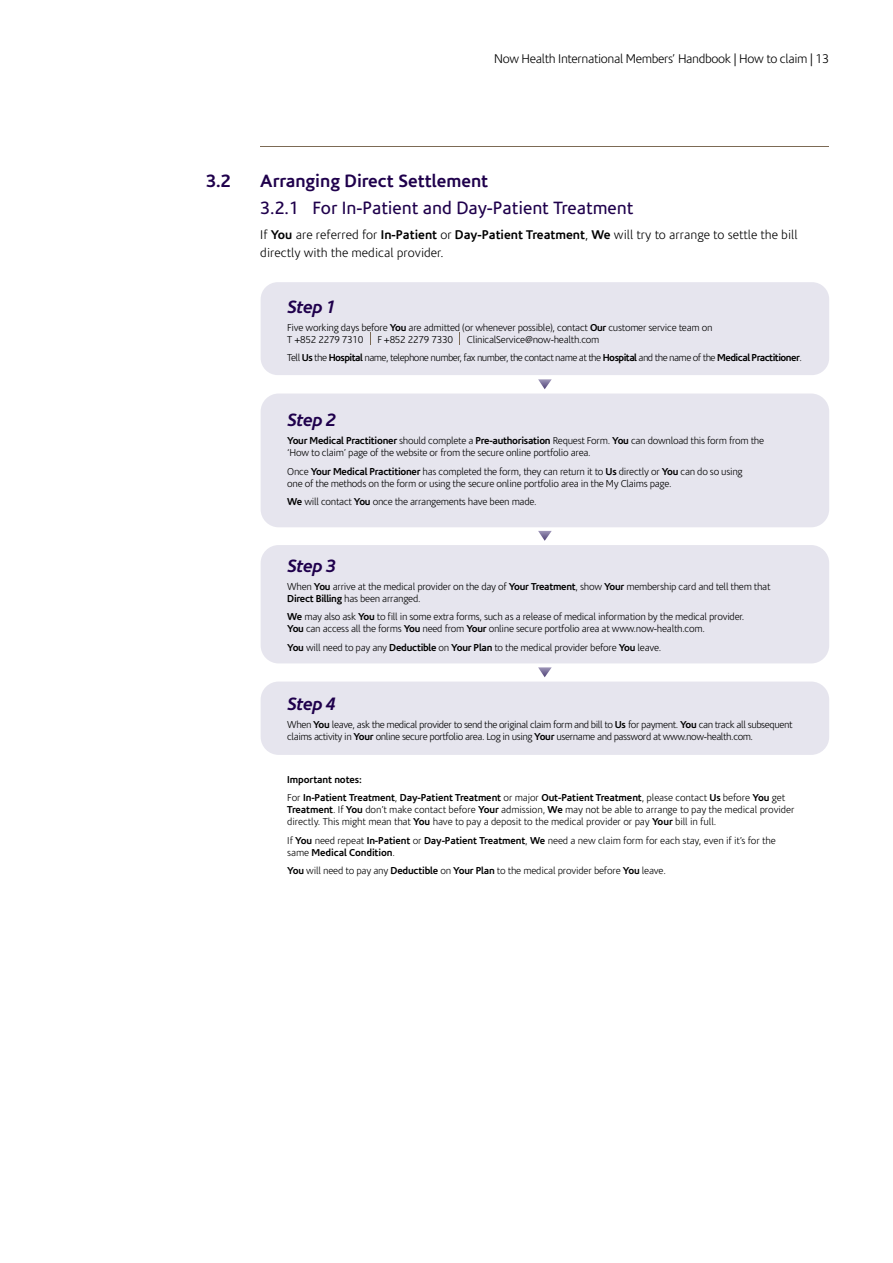
<style>
.page{position:relative;width:893px;height:1263px;background:#fff}
.page>*{position:absolute;margin:0;border:0;box-sizing:border-box;transform-origin:0 0}
.t1{font:18px "Corisande";color:#1f004c}
.t2{font:700 18px "Corisande";color:#1f004c}
.t3{font:italic 700 18px "Corisande";letter-spacing:-.025em;color:#1f004c}
.t4{font:300 12.75px/18px "Corisande";color:#000}
.t5{font:300 12.75px "Corisande";letter-spacing:-.025em;color:#000}
.t6{font:300 10.2px/12px "Corisande";letter-spacing:-.025em;color:#000}
.t7{font:300 10.2px/18.5px "Corisande";letter-spacing:-.05em;color:#000}
.t8{font:700 10.2px/18.5px "Corisande";letter-spacing:-.01em;color:#000}
.s1{font-weight:700}
.s2{font-weight:300}
</style>
<div class="page">
<hr style="left:261px;top:147px;width:568px;height:1px;background:#7c6a55">
<div style="left:261px;top:282px;width:568px;height:93px;background:#e6e5ee;border-radius:17px"></div>
<div style="left:261px;top:681px;width:568px;height:74px;background:#e6e5ee;border-radius:18px"></div>
<div style="left:261px;top:393px;width:568px;height:134px;background:#e6e5ee;border-radius:18px"></div>
<div style="left:261px;top:545px;width:568px;height:118px;background:#e6e5ee;border-radius:18px"></div>
<svg style="left:538px;top:379px;width:14px;height:10px"></svg>
<svg style="left:538px;top:531px;width:14px;height:10px"></svg>
<svg style="left:538px;top:667px;width:14px;height:10px"></svg>
<svg style="left:370px;top:332px;width:1px;height:12px"></svg>
<p class="t5" style="left:494px;top:52px;width:337px">Now Health International Members’ Handbook | How to claim | 13</p>
<h1 class="t2" style="left:206px;top:170px;width:26px">3.2</h1>
<h1 class="t2" style="left:260px;top:170px;width:229px">Arranging Direct Settlement</h1>
<h1 class="t1" style="left:260px;top:198px;width:375px">3.2.1 For In-Patient and Day-Patient Treatment</h1>
<p class="t4" style="left:260px;top:226px;width:539px">If <span class="s1">You</span> are referred for <span class="s1">In-Patient</span> or <span class="s1">Day-Patient Treatment</span>, <span class="s1">We</span> will try to arrange to settle the bill directly with the medical provider.</p>
<h1 class="t3" style="left:287px;top:296px;width:50px">Step 1</h1>
<p class="t6" style="left:287px;top:322px;width:427px">Five working days before <span class="s1">You</span> are admitted (or whenever possible), contact <span class="s1">Our</span> customer service team on<br>T +852 2279 7310</p>
<p class="t7" style="left:287px;top:331px;width:516px;text-indent:180px">ClinicalService@now-health.com<br>Tell <span class="s1">Us</span> the <span class="s1">Hospital</span> name, telephone number, fax number, the contact name at the <span class="s1">Hospital</span> and the name of the <span class="s1">Medical Practitioner</span>.</p>
<p class="t6" style="left:377px;top:334px;width:77px">F +852 2279 7330</p>
<h1 class="t3" style="left:287px;top:409px;width:50px">Step 2</h1>
<p class="t6" style="left:287px;top:435px;width:478px"><span class="s1">Your Medical Practitioner</span> should complete a <span class="s1">Pre-authorisation</span> Request Form. <span class="s1">You</span> can download this form from the ‘How to claim’ page of the website or from the secure online portfolio area.</p>
<p class="t6" style="left:287px;top:465px;width:457px">Once <span class="s1">Your Medical Practitioner</span> has completed the form, they can return it to <span class="s1">Us</span> directly or <span class="s1">You</span> can do so using one of the methods on the form or using the secure online portfolio area in the My Claims page.</p>
<p class="t6" style="left:287px;top:496px;width:251px"><span class="s1">We</span> will contact <span class="s1">You</span> once the arrangements have been made.</p>
<h1 class="t3" style="left:287px;top:555px;width:50px">Step 3</h1>
<p class="t6" style="left:287px;top:581px;width:485px">When <span class="s1">You</span> arrive at the medical provider on the day of <span class="s1">Your Treatment</span>, show <span class="s1">Your</span> membership card and tell them that<br><span class="s1">Direct Billing</span> has been arranged.</p>
<p class="t6" style="left:287px;top:611px;width:459px"><span class="s1">We</span> may also ask <span class="s1">You</span> to fill in some extra forms, such as a release of medical information by the medical provider.<br><span class="s1">You</span> can access all the forms <span class="s1">You</span> need from <span class="s1">Your</span> online secure portfolio area at www.now-health.com.</p>
<p class="t6" style="left:287px;top:641px;width:376px"><span class="s1">You</span> will need to pay any <span class="s1">Deductible</span> on <span class="s1">Your Plan</span> to the medical provider before <span class="s1">You</span> leave.</p>
<h1 class="t3" style="left:287px;top:694px;width:50px">Step 4</h1>
<p class="t6" style="left:287px;top:719px;width:507px">When <span class="s1">You</span> leave, ask the medical provider to send the original claim form and bill to <span class="s1">Us</span> for payment. <span class="s1">You</span> can track all subsequent claims activity in <span class="s1">Your</span> online secure portfolio area. Log in using <span class="s1">Your</span> username and password at www.now-health.com.</p>
<p class="t8" style="left:287px;top:770px;width:499px">Important notes:<br><span class="s2">For</span> In-Patient Treatment<span class="s2">,</span> Day-Patient Treatment <span class="s2">or major</span> Out-Patient Treatment<span class="s2">, please contact</span> Us <span class="s2">before</span> You <span class="s2">get</span></p>
<p class="t6" style="left:287px;top:804px;width:509px"><span class="s1">Treatment</span>. If <span class="s1">You</span> don’t make contact before <span class="s1">Your</span> admission, <span class="s1">We</span> may not be able to arrange to pay the medical provider directly. This might mean that <span class="s1">You</span> have to pay a deposit to the medical provider or pay <span class="s1">Your</span> bill in full.</p>
<p class="t6" style="left:287px;top:835px;width:490px">If <span class="s1">You</span> need repeat <span class="s1">In-Patient</span> or <span class="s1">Day-Patient Treatment</span>, <span class="s1">We</span> need a new claim form for each stay, even if it’s for the same <span class="s1">Medical Condition</span>.</p>
<p class="t6" style="left:287px;top:865px;width:380px"><span class="s1">You</span> will need to pay any <span class="s1">Deductible</span> on <span class="s1">Your Plan</span> to the medical provider before <span class="s1">You</span> leave.</p>
</div>
